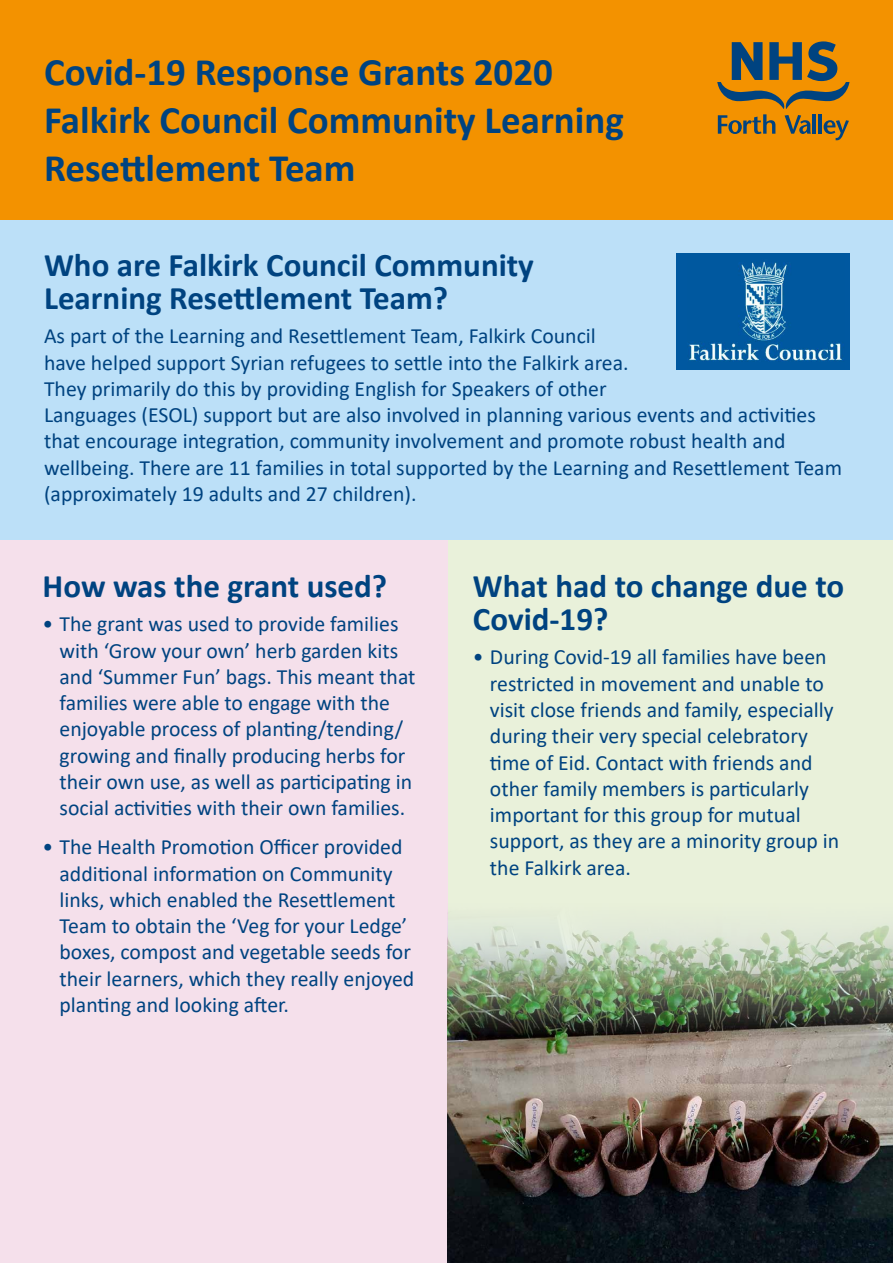
<style>
.page{position:relative;width:893px;height:1263px;background:#fff}
.page>*{position:absolute;margin:0;border:0;box-sizing:border-box;transform-origin:0 0}
.t1{font:700 39px/48px "Calibri";color:#004380}
.t2{font:700 33px/33px "Calibri";color:#004380}
.t3{font:21.75px/26.2px "Calibri";color:#004380}
</style>
<div class="page">
<div style="left:447px;top:416px;width:446px;height:736px;background:#e9f1da"></div>
<div style="left:0;top:529px;width:447px;height:734px;background:#f5e0eb"></div>
<div style="left:0;top:219px;width:893px;height:320px;background:#bce0f8"></div>
<img style="left:447px;top:904px;width:446px;height:359px">
<div style="left:0;top:0;width:893px;height:219px;background:#f39200"></div>
<svg style="left:717px;top:41px;width:132px;height:99px"></svg>
<div style="left:676px;top:253px;width:174px;height:117px;background:#0058a0"></div>
<img style="left:689px;top:261px;width:155px;height:101px">
<h1 class="t1" style="left:44px;top:48px;width:581px">Covid-19 Response Grants 2020<br>Falkirk Council Community Learning<br>Resettlement Team</h1>
<h2 class="t2" style="left:44px;top:248px;width:491px">Who are Falkirk Council Community<br>Learning Resettlement Team?</h2>
<p class="t3" style="left:44px;top:322px;width:799px">As part of the Learning and Resettlement Team, Falkirk Council<br>have helped support Syrian refugees to settle into the Falkirk area.<br>They primarily do this by providing English for Speakers of other<br>Languages (ESOL) support but are also involved in planning various events and activities that encourage integration, community involvement and promote robust health and wellbeing. There are 11 families in total supported by the Learning and Resettlement Team (approximately 19 adults and 27 children).</p>
<h2 class="t2" style="left:43px;top:569px;width:346px">How was the grant used?</h2>
<p class="t3" style="left:60px;top:611px;width:357px;text-indent:-17px">• The grant was used to provide families with ‘Grow your own’ herb garden kits and ‘Summer Fun’ bags. This meant that families were able to engage with the enjoyable process of planting/tending/ growing and finally producing herbs for their own use, as well as participating in social activities with their own families.</p>
<p class="t3" style="left:60px;top:833px;width:356px;text-indent:-17px">• The Health Promotion Officer provided additional information on Community links, which enabled the Resettlement Team to obtain the ‘Veg for your Ledge’ boxes, compost and vegetable seeds for their learners, which they really enjoyed planting and looking after.</p>
<h2 class="t2" style="left:473px;top:569px;width:373px">What had to change due to<br>Covid-19?</h2>
<p class="t3" style="left:490px;top:644px;width:351px;text-indent:-17px">• During Covid-19 all families have been restricted in movement and unable to visit close friends and family, especially during their very special celebratory time of Eid. Contact with friends and other family members is particularly important for this group for mutual support, as they are a minority group in the Falkirk area.</p>
</div>
